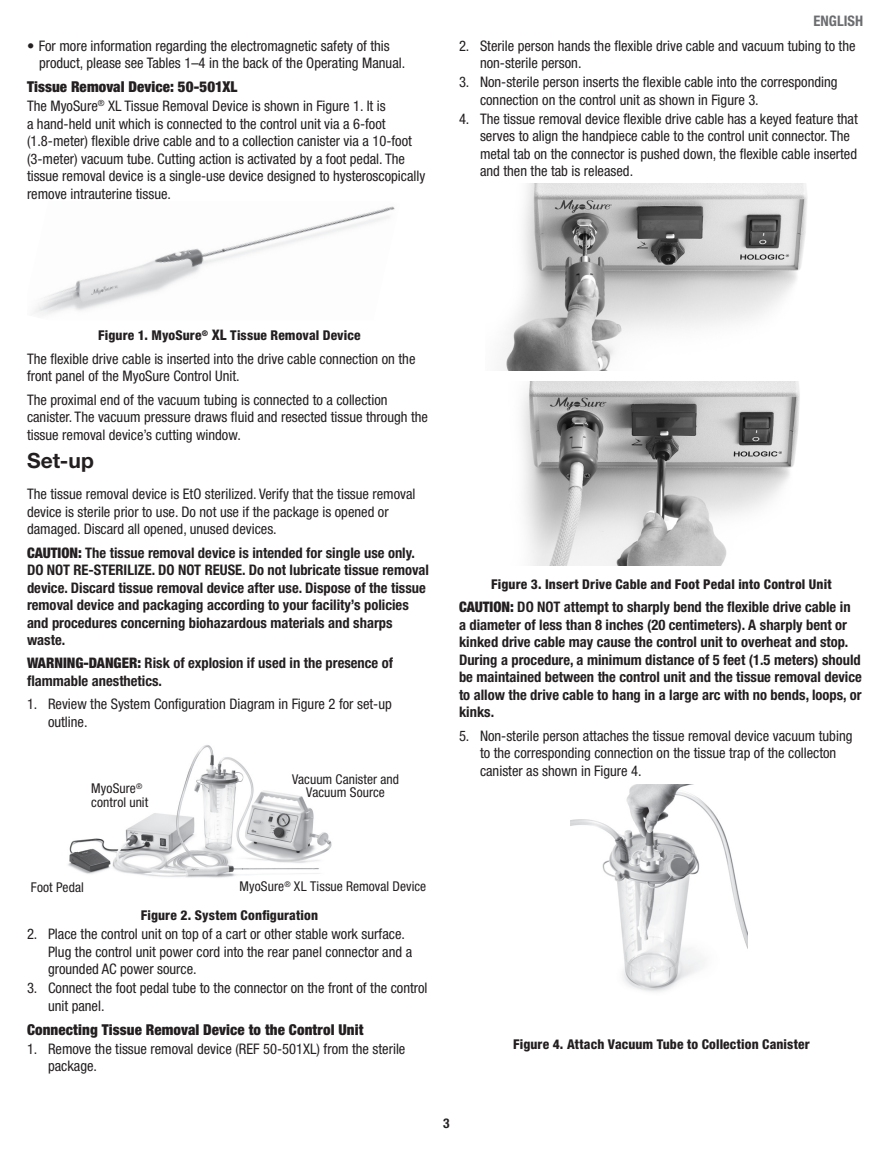
<style>
.page{position:relative;width:891px;height:1175px;background:#fff}
.page>*{position:absolute;margin:0;border:0;box-sizing:border-box;transform-origin:0 0}
.t1{font:700 21px "Helvetica Neue LT Std";color:#231f20}
.t2{font:900 condensed 15px "Helvetica Neue LT Std";letter-spacing:.005em;color:#231f20}
.numbered_list_1_digi{font:condensed 14.55px/17.4px "Helvetica Neue LT Std";color:#231f20}
.text{font:condensed 14.55px/17.4px "Helvetica Neue LT Std";color:#231f20}
.note_caution{font:700 condensed 14.55px/17.4px "Helvetica Neue LT Std";color:#231f20}
.bulleted_list{font:condensed 14.55px/17.4px "Helvetica Neue LT Std";color:#231f20}
.t3{font:700 condensed 14.55px "Helvetica Neue LT Std";color:#6c6d70}
.callouts-light{font:condensed 13.5px/13.5px "Helvetica Neue LT Std";letter-spacing:.005em;color:#231f20}
.numbered_list_1_digi-2{font:800 condensed 13.5px "Helvetica Neue LT Std";letter-spacing:.01em;color:#231f20}
.Table_footnote{font:800 condensed 13.5px "Helvetica Neue LT Std";letter-spacing:.01em;color:#231f20}
.text-2{font:800 condensed 13.5px "Helvetica Neue LT Std";letter-spacing:.01em;color:#231f20}
.t4{font:700 condensed 13.5px "Helvetica Neue LT Std";color:#231f20}
.s1{font-size:14.55px}
.s2{font-weight:900}
</style>
<div class="page">
<img style="left:34px;top:206px;width:361px;height:109px">
<img style="left:68px;top:745px;width:264px;height:133px">
<img style="left:501px;top:183px;width:306px;height:188px">
<img style="left:522px;top:381px;width:278px;height:184px">
<img style="left:570px;top:784px;width:178px;height:208px">
<p class="bulleted_list" style="left:39px;top:37px;width:368px;text-indent:-12px">• For more information regarding the electromagnetic safety of this product, please see Tables 1–4 in the back of the Operating Manual.</p>
<h2 class="t2" style="left:27px;top:78px;width:212px">Tissue Removal Device: 50-501XL</h2>
<p class="text" style="left:27px;top:97px;width:400px">The MyoSure<sup>®</sup> XL Tissue Removal Device is shown in Figure 1. It is<br>a hand-held unit which is connected to the control unit via a 6-foot (1.8-meter) flexible drive cable and to a collection canister via a 10-foot (3-meter) vacuum tube. Cutting action is activated by a foot pedal. The tissue removal device is a single-use device designed to hysteroscopically remove intrauterine tissue.</p>
<p class="t3" style="left:814px;top:12px;width:51px">ENGLISH</p>
<p class="numbered_list_1_digi" style="left:480px;top:37px;width:377px;text-indent:-21px">2. Sterile person hands the flexible drive cable and vacuum tubing to the non-sterile person.</p>
<p class="numbered_list_1_digi" style="left:480px;top:73px;width:359px;text-indent:-21px">3. Non-sterile person inserts the flexible cable into the corresponding connection on the control unit as shown in Figure 3.</p>
<p class="numbered_list_1_digi" style="left:480px;top:110px;width:379px;text-indent:-21px">4. The tissue removal device flexible drive cable has a keyed feature that serves to align the handpiece cable to the control unit connector. The metal tab on the connector is pushed down, the flexible cable inserted and then the tab is released.</p>
<p class="text-2" style="left:98px;top:327px;width:264px">Figure 1. MyoSure<sup>®</sup> <span class="s1">XL</span> Tissue Removal Device</p>
<p class="text" style="left:27px;top:350px;width:390px">The flexible drive cable is inserted into the drive cable connection on the front panel of the MyoSure Control Unit.</p>
<p class="text" style="left:27px;top:391px;width:403px">The proximal end of the vacuum tubing is connected to a collection canister. The vacuum pressure draws fluid and resected tissue through the tissue removal device’s cutting window.</p>
<h1 class="t1" style="left:27px;top:448px;width:68px">Set-up</h1>
<p class="text" style="left:27px;top:485px;width:390px">The tissue removal device is EtO sterilized. Verify that the tissue removal device is sterile prior to use. Do not use if the package is opened or damaged. Discard all opened, unused devices.</p>
<p class="note_caution" style="left:27px;top:543px;width:403px"><span class="s2">CAUTION:</span> The tissue removal device is intended for single use only.<br>DO NOT RE-STERILIZE. DO NOT REUSE. Do not lubricate tissue removal device. Discard tissue removal device after use. Dispose of the tissue removal device and packaging according to your facility’s policies and procedures concerning biohazardous materials and sharps waste.</p>
<p class="note_caution" style="left:27px;top:654px;width:368px"><span class="s2">WARNING-DANGER:</span> Risk of explosion if used in the presence of flammable anesthetics.</p>
<p class="numbered_list_1_digi" style="left:48px;top:695px;width:345px;text-indent:-21px">1. Review the System Configuration Diagram in Figure 2 for set-up outline.</p>
<p class="callouts-light" style="left:91px;top:781px;width:59px">MyoSure<sup>® </sup>control unit</p>
<p class="callouts-light" style="left:292px;top:772px;width:108px;text-align:center">Vacuum Canister and<br>Vacuum Source</p>
<p class="Table_footnote" style="left:491px;top:575px;width:342px">Figure 3. Insert Drive Cable and Foot Pedal into Control Unit</p>
<p class="note_caution" style="left:459px;top:598px;width:404px"><span class="s2">CAUTION:</span> DO NOT attempt to sharply bend the flexible drive cable in<br>a diameter of less than 8 inches (20 centimeters). A sharply bent or kinked drive cable may cause the control unit to overheat and stop.<br>During a procedure, a minimum distance of 5 feet (1.5 meters) should be maintained between the control unit and the tissue removal device to allow the drive cable to hang in a large arc with no bends, loops, or kinks.</p>
<p class="numbered_list_1_digi" style="left:480px;top:726px;width:374px;text-indent:-21px">5. Non-sterile person attaches the tissue removal device vacuum tubing to the corresponding connection on the tissue trap of the collecton canister as shown in Figure 4.</p>
<p class="callouts-light" style="left:31px;top:880px;width:55px">Foot Pedal</p>
<p class="callouts-light" style="left:239px;top:879px;width:188px">MyoSure<sup>®</sup> XL Tissue Removal Device</p>
<p class="numbered_list_1_digi-2" style="left:141px;top:907px;width:179px">Figure 2. System Configuration</p>
<p class="numbered_list_1_digi" style="left:48px;top:925px;width:366px;text-indent:-21px">2. Place the control unit on top of a cart or other stable work surface.<br>Plug the control unit power cord into the rear panel connector and a grounded AC power source.</p>
<p class="numbered_list_1_digi" style="left:48px;top:979px;width:381px;text-indent:-21px">3. Connect the foot pedal tube to the connector on the front of the control unit panel.</p>
<h2 class="t2" style="left:27px;top:1020px;width:338px">Connecting Tissue Removal Device to the Control Unit</h2>
<p class="numbered_list_1_digi" style="left:48px;top:1039px;width:359px;text-indent:-21px">1. Remove the tissue removal device (REF 50-501XL) from the sterile package.</p>
<p class="t4" style="left:443px;top:1115px;width:8px">3</p>
<p class="numbered_list_1_digi-2" style="left:513px;top:1035px;width:298px">Figure 4. Attach Vacuum Tube to Collection Canister</p>
</div>
